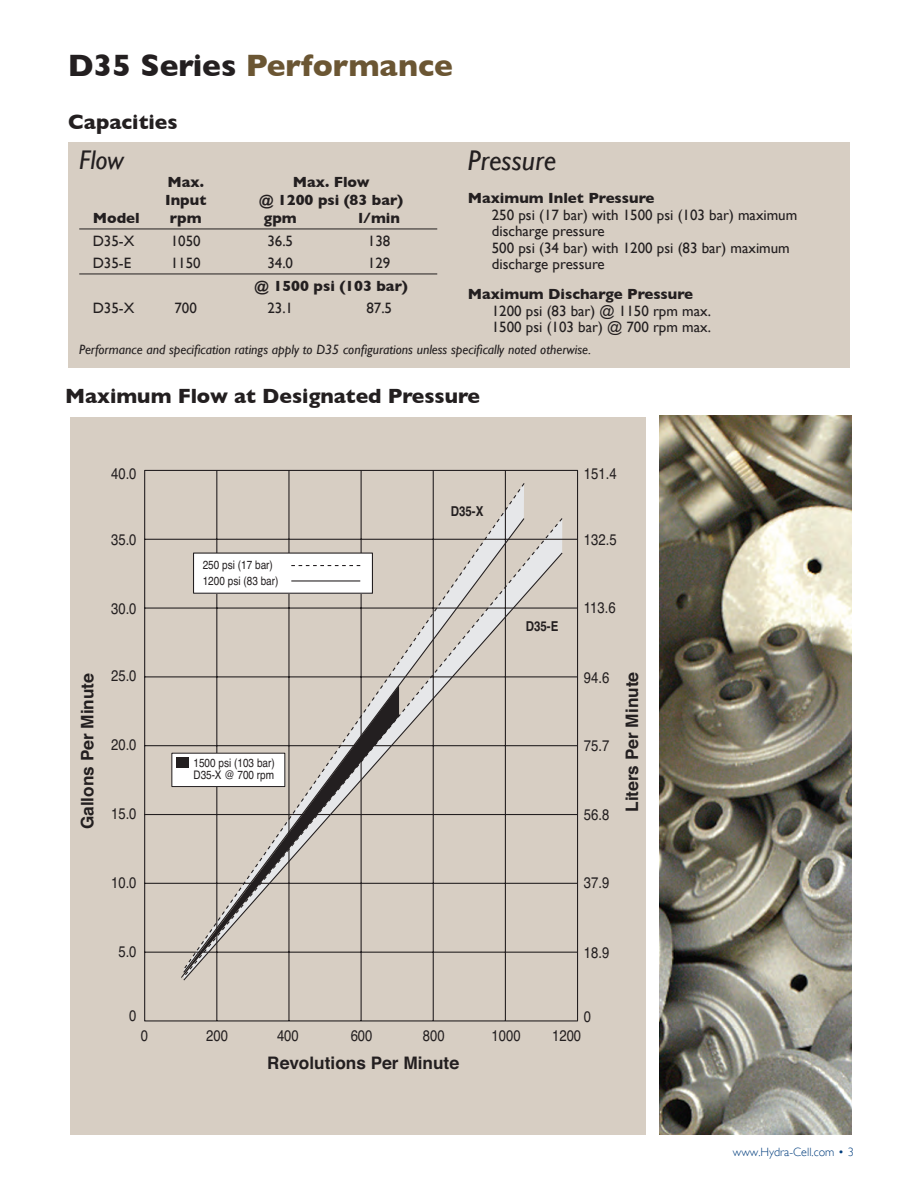
<style>
.page{position:relative;width:918px;height:1188px;background:#fff}
.page>*{position:absolute;margin:0;border:0;box-sizing:border-box;transform-origin:0 0}
.t1{font:700 31.5px "Gill Sans";color:#6b5633}
.t2{font:italic 28.5px "Gill Sans";color:#231f20}
.t3{font:italic 27px "Gill Sans";color:#231f20}
.t4{font:700 21px "Gill Sans";color:#231f20}
.t5{font:700 17.25px "Helvetica";color:#231f20}
.t6{font:15.45px "Helvetica";color:#231f20;scale:.85 1}
.t7{font:15px/16.5px "Gill Sans";color:#231f20}
.t8{font:700 15px "Gill Sans";color:#231f20}
.t9{font:700 13.65px "Helvetica";color:#231f20;scale:.85 1}
.t10{font:italic 13.5px "Gill Sans";color:#231f20}
.t11{font:300 12px "Gill Sans";color:#013d7d}
.t12{font:11.85px/15.5px "Helvetica";color:#231f20;scale:.85 1}
.s1{color:#231f20}
</style>
<div class="page">
<div style="left:70px;top:417px;width:576px;height:717px;background:#d7cec3"></div>
<svg style="left:144px;top:469px;width:435px;height:553px"></svg>
<svg style="left:182px;top:482px;width:344px;height:35px"></svg>
<svg style="left:182px;top:517px;width:382px;height:34px"></svg>
<svg style="left:182px;top:551px;width:382px;height:431px"></svg>
<div style="left:194px;top:553px;width:178px;height:40px;background:#fff"></div>
<div style="left:193px;top:553px;width:180px;height:41px;border:1px solid #231f20"></div>
<svg style="left:291px;top:565px;width:69px;height:1px"></svg>
<hr style="left:291px;top:580px;width:69px;height:2px;background:#231f20">
<div style="left:172px;top:753px;width:113px;height:34px;background:#fff"></div>
<div style="left:176px;top:758px;width:12px;height:10px;background:#231f20"></div>
<svg style="left:181px;top:686px;width:218px;height:292px"></svg>
<div style="left:68px;top:142px;width:781px;height:226px;background:#d7cec3"></div>
<hr style="left:79px;top:229px;width:358px;height:1px;background:#231f20">
<hr style="left:79px;top:274px;width:358px;height:1px;background:#231f20">
<img style="left:659px;top:416px;width:192px;height:718px">
<p class="t1" style="left:68px;top:47px;width:387px"><span class="s1">D35 Series</span> Performance</p>
<p class="t4" style="left:68px;top:110px;width:111px">Capacities</p>
<p class="t3" style="left:79px;top:145px;width:46px">Flow</p>
<p class="t8" style="left:168px;top:173px;width:38px">Max.</p>
<p class="t8" style="left:293px;top:173px;width:78px">Max. Flow</p>
<p class="t8" style="left:165px;top:191px;width:43px">Input</p>
<p class="t8" style="left:259px;top:191px;width:146px">@ 1200 psi (83 bar)</p>
<p class="t8" style="left:93px;top:209px;width:49px">Model</p>
<p class="t8" style="left:170px;top:209px;width:33px">rpm</p>
<p class="t8" style="left:264px;top:209px;width:35px">gpm</p>
<p class="t8" style="left:358px;top:209px;width:43px">l/min</p>
<p class="t7" style="left:93px;top:232px;width:43px">D35-X</p>
<p class="t7" style="left:171px;top:232px;width:31px">1050</p>
<p class="t7" style="left:267px;top:232px;width:27px">36.5</p>
<p class="t7" style="left:368px;top:232px;width:24px">138</p>
<p class="t7" style="left:93px;top:255px;width:40px">D35-E</p>
<p class="t7" style="left:171px;top:255px;width:31px">1150</p>
<p class="t7" style="left:267px;top:255px;width:27px">34.0</p>
<p class="t7" style="left:368px;top:255px;width:24px">129</p>
<p class="t8" style="left:255px;top:277px;width:155px">@ 1500 psi (103 bar)</p>
<p class="t7" style="left:93px;top:300px;width:43px">D35-X</p>
<p class="t7" style="left:174px;top:300px;width:24px">700</p>
<p class="t7" style="left:267px;top:300px;width:27px">23.1</p>
<p class="t7" style="left:366px;top:300px;width:27px">87.5</p>
<p class="t2" style="left:468px;top:144px;width:90px">Pressure</p>
<p class="t8" style="left:468px;top:189px;width:188px">Maximum Inlet Pressure</p>
<p class="t7" style="left:492px;top:206px;width:307px">250 psi (17 bar) with 1500 psi (103 bar) maximum discharge pressure</p>
<p class="t7" style="left:492px;top:239px;width:300px">500 psi (34 bar) with 1200 psi (83 bar) maximum discharge pressure</p>
<p class="t8" style="left:468px;top:285px;width:227px">Maximum Discharge Pressure</p>
<p class="t7" style="left:492px;top:302px;width:221px">1200 psi (83 bar) @ 1150 rpm max.</p>
<p class="t7" style="left:492px;top:319px;width:221px">1500 psi (103 bar) @ 700 rpm max.</p>
<p class="t10" style="left:79px;top:341px;width:513px">Performance and specification ratings apply to D35 configurations unless specifically noted otherwise.</p>
<p class="t4" style="left:65px;top:384px;width:417px">Maximum Flow at Designated Pressure</p>
<p class="t6" style="left:111px;top:463px;width:32px">40.0</p>
<p class="t6" style="left:111px;top:529px;width:32px">35.0</p>
<p class="t6" style="left:111px;top:598px;width:32px">30.0</p>
<p class="t12" style="left:203px;top:558px;width:91px">250 psi (17 bar)<br>1200 psi (83 bar)</p>
<p class="t9" style="left:451px;top:502px;width:40px">D35-X</p>
<p class="t9" style="left:526px;top:617px;width:40px">D35-E</p>
<p class="t6" style="left:584px;top:464px;width:40px">151.4</p>
<p class="t6" style="left:584px;top:529px;width:40px">132.5</p>
<p class="t6" style="left:584px;top:597px;width:39px">113.6</p>
<p class="t6" style="left:111px;top:665px;width:32px">25.0</p>
<p class="t6" style="left:584px;top:667px;width:32px">94.6</p>
<p class="t5" style="left:76px;top:829px;width:158px;rotate:-90deg">Gallons Per Minute</p>
<p class="t5" style="left:620px;top:812px;width:141px;rotate:-90deg">Liters Per Minute</p>
<p class="t6" style="left:111px;top:735px;width:32px">20.0</p>
<p class="t6" style="left:584px;top:736px;width:32px">75.7</p>
<p class="t12" style="left:193px;top:758px;width:97px;line-height:12px">1500 psi (103 bar)<br>D35-X @ 700 rpm</p>
<p class="t6" style="left:111px;top:803px;width:32px">15.0</p>
<p class="t6" style="left:584px;top:804px;width:32px">56.8</p>
<p class="t6" style="left:111px;top:872px;width:32px">10.0</p>
<p class="t6" style="left:584px;top:872px;width:32px">37.9</p>
<p class="t6" style="left:118px;top:942px;width:23px">5.0</p>
<p class="t6" style="left:584px;top:942px;width:32px">18.9</p>
<p class="t6" style="left:129px;top:1005px;width:10px">0</p>
<p class="t6" style="left:584px;top:1006px;width:10px">0</p>
<p class="t6" style="left:141px;top:1025px;width:10px">0</p>
<p class="t6" style="left:206px;top:1025px;width:27px">200</p>
<p class="t6" style="left:277px;top:1025px;width:27px">400</p>
<p class="t6" style="left:351px;top:1025px;width:27px">600</p>
<p class="t6" style="left:423px;top:1025px;width:27px">800</p>
<p class="t6" style="left:492px;top:1025px;width:36px">1000</p>
<p class="t6" style="left:552px;top:1025px;width:36px">1200</p>
<p class="t5" style="left:267px;top:1052px;width:193px">Revolutions Per Minute</p>
<p class="t11" style="left:733px;top:1145px;width:122px">www.Hydra-Cell.com • 3</p>
</div>
